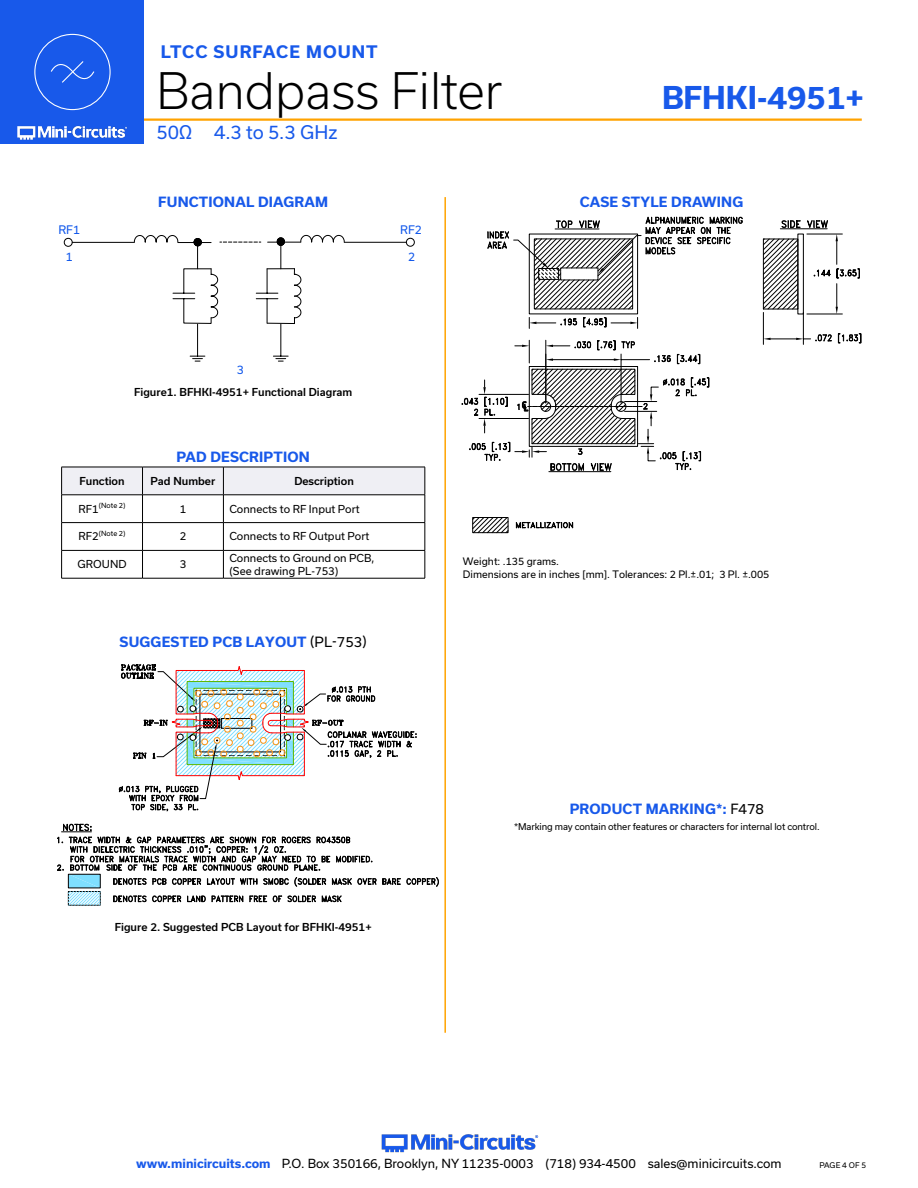
<style>
.page{position:relative;width:918px;height:1188px;background:#fff}
.page>*{position:absolute;margin:0;border:0;box-sizing:border-box;transform-origin:0 0}
.t1{font:300 48px "Usual";color:#000}
.t2{font:700 30px "Usual";color:#1859ea}
.t3{font:18px "Usual";color:#1859ea}
.t4{font:700 16.5px "Usual";letter-spacing:.065em;color:#1859ea}
.Blue_Headers{font:700 13.5px "Usual";letter-spacing:.015em;color:#1859ea}
.Demo_Board{font:700 13.5px "Usual";letter-spacing:.015em;color:#1859ea}
.t5{font:12px "Usual";color:#000}
.t6{font:11.25px "Usual";color:#1057eb}
.Table_Body_Left_Just{font:10.5px "Usual";color:#000}
.Figure_Title_Medium{font:500 10.5px "Usual";color:#000}
.Table_Header_Center{font:500 10.5px "Usual";color:#000}
.Table_Body_Center{font:10.5px "Usual";color:#000}
.t7{font:9.9px "Usual";color:#000}
.Notes{font:9px "Usual";letter-spacing:-.01em;color:#000}
.t8{font:7.5px "Usual";color:#000}
.Table_Body_Center-2{font:6.9px "Usual";color:#000}
.s1{font-size:10.5px}
.s2{font-weight:400;color:#000}
.s3{font-weight:700;color:#1859ea}
</style>
<div class="page">
<img style="left:381px;top:1134px;width:158px;height:19px">
<hr style="left:129px;top:118px;width:733px;height:3px;background:#ffa300">
<div style="left:0;top:0;width:144px;height:144px;background:#1859ea"></div>
<img style="left:17px;top:120px;width:128px;height:20px">
<hr style="left:444px;top:197px;width:2px;height:836px;background:#ffa300">
<svg style="left:61px;top:467px;width:365px;height:111px"></svg>
<hr style="left:61px;top:578px;width:82px;height:1px;background:#000">
<hr style="left:143px;top:578px;width:80px;height:1px;background:#000">
<hr style="left:223px;top:578px;width:202px;height:1px;background:#000">
<svg style="left:487px;top:217px;width:256px;height:92px"></svg>
<svg style="left:529px;top:317px;width:48px;height:11px"></svg>
<svg style="left:583px;top:317px;width:55px;height:11px"></svg>
<div style="left:529px;top:234px;width:109px;height:80px;border:1px solid #000"></div>
<svg style="left:462px;top:340px;width:247px;height:132px"></svg>
<svg style="left:474px;top:519px;width:32px;height:12px"></svg>
<div style="left:472px;top:517px;width:36px;height:16px;border:1px solid #000"></div>
<svg style="left:516px;top:522px;width:57px;height:7px"></svg>
<hr style="left:807px;top:314px;width:35px;height:1px;background:#000">
<svg style="left:763px;top:220px;width:97px;height:94px"></svg>
<div style="left:798px;top:234px;width:6px;height:80px;border:1px solid #000"></div>
<hr style="left:763px;top:239px;width:1px;height:70px;background:#000">
<hr style="left:763px;top:312px;width:1px;height:32px;background:#000">
<hr style="left:803px;top:312px;width:1px;height:32px;background:#000">
<svg style="left:763px;top:334px;width:69px;height:7px"></svg>
<svg style="left:838px;top:333px;width:23px;height:10px"></svg>
<hr style="left:197px;top:324px;width:1px;height:32px;background:#000">
<hr style="left:280px;top:324px;width:1px;height:32px;background:#000">
<svg style="left:190px;top:356px;width:15px;height:6px"></svg>
<svg style="left:273px;top:356px;width:15px;height:6px"></svg>
<div style="left:64px;top:238px;width:9px;height:9px;border:1px solid #000;border-radius:50%"></div>
<hr style="left:72px;top:242px;width:62px;height:1px;background:#000">
<div style="left:406px;top:238px;width:9px;height:9px;border:1px solid #000;border-radius:50%"></div>
<hr style="left:344px;top:242px;width:62px;height:1px;background:#000">
<svg style="left:133px;top:234px;width:212px;height:90px"></svg>
<hr style="left:268px;top:242px;width:33px;height:1px;background:#000">
<div style="left:194px;top:238px;width:8px;height:8px;background:#000;border-radius:50%"></div>
<div style="left:277px;top:237px;width:8px;height:9px;background:#000;border-radius:50%"></div>
<svg style="left:118px;top:664px;width:299px;height:148px"></svg>
<svg style="left:57px;top:824px;width:382px;height:82px"></svg>
<div style="left:34px;top:34px;width:77px;height:76px;border:1px solid #fff;border-radius:50%"></div>
<svg style="left:50px;top:61px;width:45px;height:22px"></svg>
<h3 class="t4" style="left:161px;top:42px;width:218px">LTCC SURFACE MOUNT</h3>
<h1 class="t1" style="left:156px;top:63px;width:348px">Bandpass Filter</h1>
<h3 class="t3" style="left:156px;top:122px;width:183px">50Ω 4.3 to 5.3 GHz</h3>
<p class="Blue_Headers" style="left:158px;top:194px;width:171px">FUNCTIONAL DIAGRAM</p>
<p class="t6" style="left:58px;top:223px;width:23px">RF1</p>
<p class="t6" style="left:400px;top:223px;width:23px">RF2</p>
<p class="t6" style="left:66px;top:251px;width:9px">1</p>
<p class="t6" style="left:408px;top:251px;width:9px">2</p>
<p class="t6" style="left:237px;top:363px;width:9px">3</p>
<p class="Figure_Title_Medium" style="left:134px;top:386px;width:220px">Figure1. BFHKI-4951+ Functional Diagram</p>
<p class="Blue_Headers" style="left:177px;top:449px;width:135px">PAD DESCRIPTION</p>
<h2 class="t2" style="left:662px;top:80px;width:203px">BFHKI-4951+</h2>
<p class="Blue_Headers" style="left:580px;top:194px;width:165px">CASE STYLE DRAWING</p>
<p class="Table_Header_Center" style="left:79px;top:475px;width:47px">Function</p>
<p class="Table_Header_Center" style="left:151px;top:475px;width:66px">Pad Number</p>
<p class="Table_Header_Center" style="left:294px;top:475px;width:61px">Description</p>
<p class="Table_Body_Center-2" style="left:79px;top:502px;width:48px"><span class="s1">RF1</span>(Note 2)</p>
<p class="Table_Body_Center" style="left:180px;top:503px;width:8px">1</p>
<p class="Table_Body_Left_Just" style="left:229px;top:503px;width:132px">Connects to RF Input Port</p>
<p class="Table_Body_Center-2" style="left:79px;top:530px;width:48px"><span class="s1">RF2</span>(Note 2)</p>
<p class="Table_Body_Center" style="left:180px;top:530px;width:8px">2</p>
<p class="Table_Body_Left_Just" style="left:229px;top:530px;width:141px">Connects to RF Output Port</p>
<p class="Table_Body_Center" style="left:78px;top:558px;width:51px">GROUND</p>
<p class="Table_Body_Center" style="left:180px;top:558px;width:8px">3</p>
<p class="Table_Body_Left_Just" style="left:229px;top:552px;width:147px">Connects to Ground on PCB,</p>
<p class="Table_Body_Left_Just" style="left:229px;top:565px;width:111px">(See drawing PL-753)</p>
<p class="Demo_Board" style="left:120px;top:634px;width:249px">SUGGESTED PCB LAYOUT <span class="s2">(PL-753)</span></p>
<p class="Figure_Title_Medium" style="left:115px;top:921px;width:259px">Figure 2. Suggested PCB Layout for BFHKI-4951+</p>
<p class="t7" style="left:463px;top:555px;width:98px">Weight: .135 grams.</p>
<p class="t7" style="left:463px;top:569px;width:308px">Dimensions are in inches [mm]. Tolerances: 2 Pl.±.01; 3 Pl. ±.005</p>
<p class="Demo_Board" style="left:570px;top:801px;width:196px">PRODUCT MARKING*: <span class="s2">F478</span></p>
<p class="Notes" style="left:514px;top:821px;width:307px">*Marking may contain other features or characters for internal lot control.</p>
<p class="t5" style="left:136px;top:1157px;width:647px"><span class="s3">www.minicircuits.com</span> P.O. Box 350166, Brooklyn, NY 11235-0003 (718) 934-4500 sales@minicircuits.com</p>
<p class="t8" style="left:819px;top:1161px;width:48px">PAGE 4 OF 5</p>
</div>
